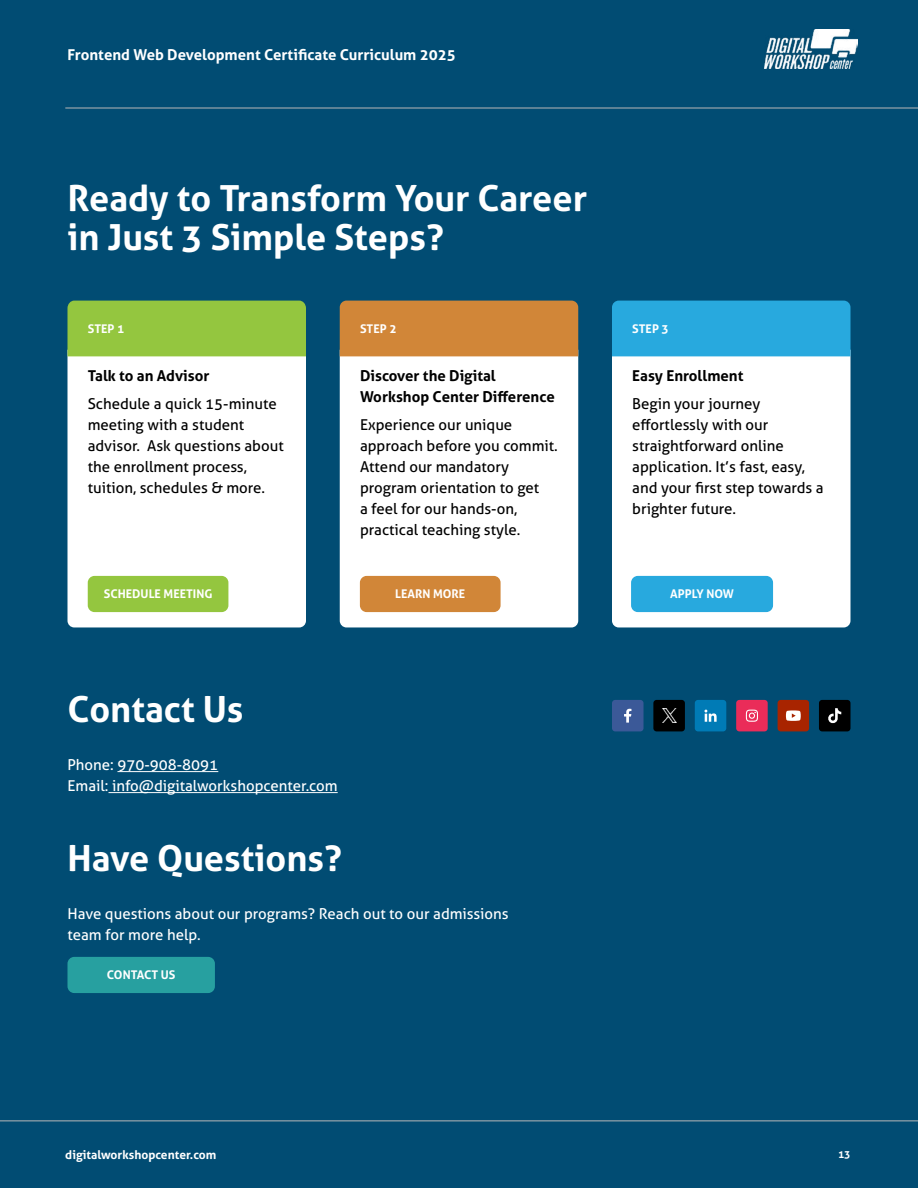
<style>
.page{position:relative;width:918px;height:1188px;background:#014c73}
.page>*{position:absolute;margin:0;border:0;box-sizing:border-box;transform-origin:0 0}
.t1{font:700 36px/39px "Aller";color:#fff}
.t2{font:15px/21px "Aller";color:#000}
.t3{font:15px/21px "Aller";color:#fff}
.t4{font:700 15px/21px "Aller";color:#000}
.t5{font:700 15px "Aller";color:#fff}
.t6{font:700 12px "Aller";color:#fff}
.t7{font:700 10.5px "Aller";color:#fff}
</style>
<div class="page">
<img style="left:765px;top:29px;width:92px;height:39px">
<hr style="left:0;top:1120px;width:918px;height:1px;background:#b7b7b8">
<hr style="left:65px;top:108px;width:853px;height:1px;background:#b7b7b8">
<hr style="left:117px;top:771px;width:101px;height:1px;background:#fff">
<hr style="left:109px;top:792px;width:229px;height:1px;background:#fff">
<div style="left:612px;top:356px;width:238px;height:271px;background:#fff"></div>
<div style="left:612px;top:301px;width:238px;height:55px;background:#28a9de"></div>
<div style="left:340px;top:356px;width:238px;height:271px;background:#fff"></div>
<div style="left:340px;top:301px;width:238px;height:55px;background:#d18638"></div>
<div style="left:68px;top:356px;width:238px;height:271px;background:#fff"></div>
<div style="left:68px;top:301px;width:238px;height:55px;background:#94c63f"></div>
<div style="left:360px;top:576px;width:141px;height:36px;background:#d18638;border-radius:7px"></div>
<div style="left:88px;top:576px;width:140px;height:36px;background:#94c63f;border-radius:7px"></div>
<div style="left:68px;top:957px;width:147px;height:36px;background:#27a0a0;border-radius:7px"></div>
<div style="left:631px;top:576px;width:142px;height:36px;background:#28a9de;border-radius:7px"></div>
<div style="left:612px;top:700px;width:32px;height:31px;background:#3b5998;border-radius:3px"></div>
<svg style="left:624px;top:709px;width:7px;height:14px"></svg>
<div style="left:695px;top:700px;width:31px;height:31px;background:#007bb6;border-radius:3px"></div>
<svg style="left:704px;top:709px;width:13px;height:13px"></svg>
<div style="left:736px;top:700px;width:32px;height:31px;background:#ea2c59;border-radius:3px"></div>
<svg style="left:746px;top:710px;width:12px;height:12px"></svg>
<div style="left:778px;top:700px;width:31px;height:31px;background:#a82400;border-radius:3px"></div>
<svg style="left:786px;top:710px;width:15px;height:11px"></svg>
<div style="left:819px;top:700px;width:32px;height:31px;background:#000;border-radius:3px"></div>
<svg style="left:828px;top:708px;width:13px;height:16px"></svg>
<div style="left:653px;top:700px;width:32px;height:31px;background:#000;border-radius:3px"></div>
<img style="left:662px;top:708px;width:14px;height:15px">
<p class="t5" style="left:68px;top:45px;width:390px">Frontend Web Development Certificate Curriculum 2025</p>
<h1 class="t1" style="left:68px;top:181px;width:521px">Ready to Transform Your Career in Just 3 Simple Steps?</h1>
<p class="t6" style="left:88px;top:321px;width:38px">STEP 1</p>
<p class="t4" style="left:88px;top:366px;width:123px">Talk to an Advisor</p>
<p class="t2" style="left:88px;top:394px;width:197px">Schedule a quick 15-minute meeting with a student advisor. Ask questions about the enrollment process, tuition, schedules &amp; more.</p>
<p class="t6" style="left:360px;top:321px;width:38px">STEP 2</p>
<p class="t4" style="left:360px;top:366px;width:196px">Discover the Digital<br>Workshop Center Difference</p>
<p class="t2" style="left:360px;top:415px;width:199px">Experience our unique approach before you commit.<br>Attend our mandatory program orientation to get<br>a feel for our hands-on, practical teaching style.</p>
<p class="t6" style="left:104px;top:587px;width:110px">SCHEDULE MEETING</p>
<p class="t6" style="left:395px;top:588px;width:72px">LEARN MORE</p>
<h1 class="t1" style="left:68px;top:690px;width:178px">Contact Us</h1>
<p class="t3" style="left:68px;top:756px;width:272px">Phone: 970-908-8091<br>Email: info@digitalworkshopcenter.com</p>
<h1 class="t1" style="left:68px;top:838px;width:276px">Have Questions?</h1>
<p class="t3" style="left:68px;top:905px;width:443px">Have questions about our programs? Reach out to our admissions team for more help.</p>
<p class="t6" style="left:107px;top:968px;width:70px">CONTACT US</p>
<p class="t6" style="left:632px;top:321px;width:38px">STEP 3</p>
<p class="t4" style="left:632px;top:366px;width:113px">Easy Enrollment</p>
<p class="t2" style="left:632px;top:394px;width:193px">Begin your journey effortlessly with our straightforward online application. It’s fast, easy, and your first step towards a brighter future.</p>
<p class="t6" style="left:670px;top:588px;width:65px">APPLY NOW</p>
<p class="t6" style="left:65px;top:1149px;width:153px">digitalworkshopcenter.com</p>
<p class="t7" style="left:838px;top:1150px;width:14px">13</p>
</div>
